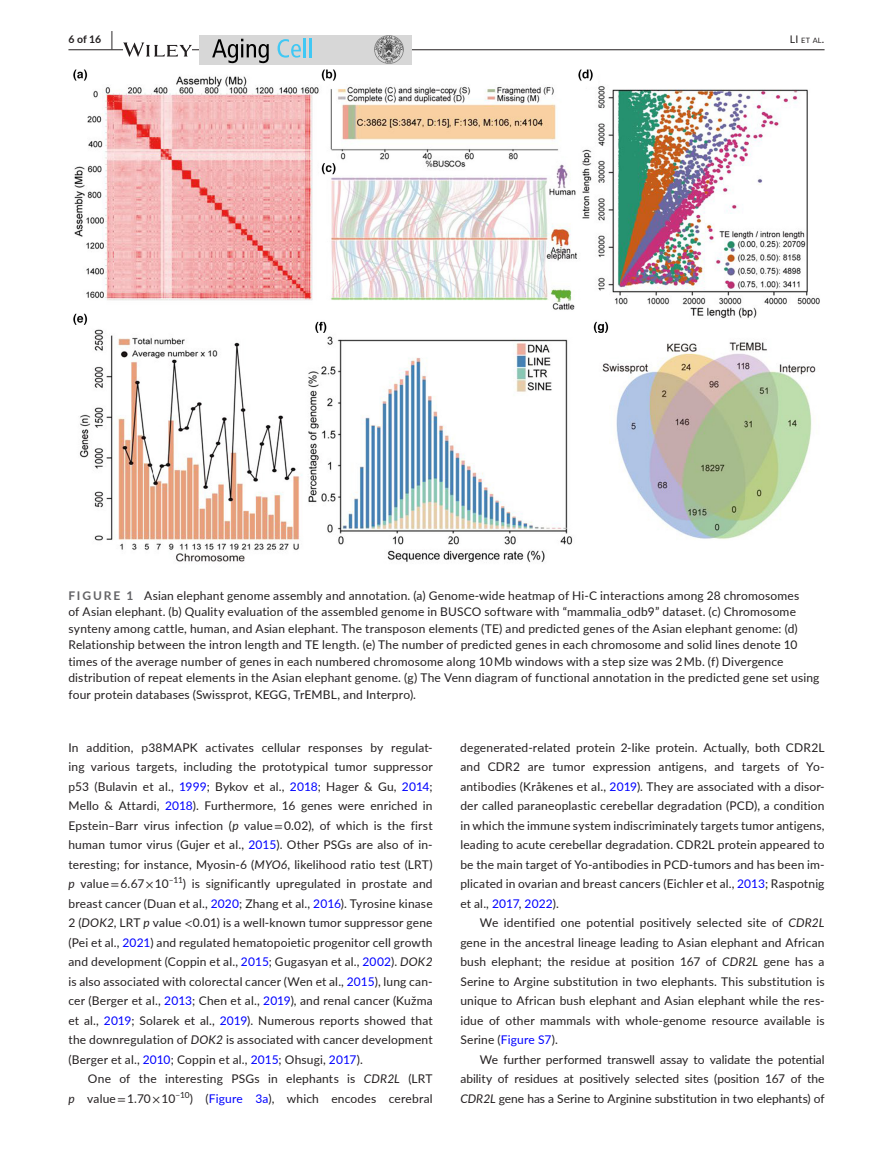
<style>
.page{position:relative;width:893px;height:1174px;background:#fff}
.page>*{position:absolute;margin:0;border:0;box-sizing:border-box;transform-origin:0 0}
.t1{font:12px/19.5px "Lato";letter-spacing:.015em;color:#231f20;text-align:justify}
.t2{font:700 10.5px "Lato";color:#231f20}
.t3{font:7.35px "Lato";color:#231f20}
.s1{font-size:19.5px}
.s2{font-size:10.5px}
.s3{font-weight:700;color:#636366}
.s4{color:#00f}
.s5{font-style:italic}
.s6{font-family:"STIX"}
</style>
<div class="page">
<hr style="left:68px;top:49px;width:756px;height:1px;background:#231f20">
<svg style="left:123px;top:42px;width:69px;height:15px"></svg>
<div style="left:200px;top:35px;width:212px;height:29px;background:#d7d7d7"></div>
<svg style="left:212px;top:39px;width:57px;height:24px"></svg>
<svg style="left:278px;top:38px;width:33px;height:20px"></svg>
<img style="left:375px;top:35px;width:28px;height:29px">
<img style="left:73px;top:69px;width:747px;height:494px">
<p class="t2" style="left:68px;top:31px;width:46px">6 of 16 <span class="s1">|</span></p>
<p class="t3" style="left:790px;top:35px;width:36px"><span class="s2">LI</span> et al<span class="s2">.</span></p>
<p class="t1" style="left:68px;top:586px;width:752px;line-height:16.5px;text-align:left"><span class="s3">FIGURE 1</span> Asian elephant genome assembly and annotation. (a) Genome-wide heatmap of Hi-C interactions among 28 chromosomes<br>of Asian elephant. (b) Quality evaluation of the assembled genome in BUSCO software with “mammalia_odb9” dataset. (c) Chromosome synteny among cattle, human, and Asian elephant. The transposon elements (TE) and predicted genes of the Asian elephant genome: (d)<br>Relationship between the intron length and TE length. (e) The number of predicted genes in each chromosome and solid lines denote 10 times of the average number of genes in each numbered chromosome along 10 Mb windows with a step size was 2 Mb. (f) Divergence distribution of repeat elements in the Asian elephant genome. (g) The Venn diagram of functional annotation in the predicted gene set using four protein databases (Swissprot, KEGG, TrEMBL, and Interpro).</p>
<p class="t1" style="left:68px;top:737px;width:366px">In addition, p38MAPK activates cellular responses by regulat&shy;ing various targets, including the prototypical tumor suppressor p53 (Bulavin et al., <span class="s4">1999</span>; Bykov et al., <span class="s4">2018</span>; Hager &amp; Gu, <span class="s4">2014</span>; Mello &amp; Attardi, <span class="s4">2018</span>). Furthermore, 16 genes were enriched in Epstein–Barr virus infection (<span class="s5">p</span> value <span class="s6">=</span> 0.02), of which is the first human tumor virus (Gujer et al., <span class="s4">2015</span>). Other PSGs are also of in&shy;teresting; for instance, Myosin-6 (<span class="s5">MYO6</span>, likelihood ratio test (LRT) <span class="s5">p</span> value <span class="s6">=</span> 6.67 <span class="s6">×</span> 10<sup>−11</sup>) is significantly upregulated in prostate and breast cancer (Duan et al., <span class="s4">2020</span>; Zhang et al., <span class="s4">2016</span>). Tyrosine kinase 2 (<span class="s5">DOK2</span>, LRT <span class="s5">p</span> value <span class="s6">&lt;</span>0.01) is a well-known tumor suppressor gene (Pei et al., <span class="s4">2021</span>) and regulated hematopoietic progenitor cell growth and development (Coppin et al., <span class="s4">2015</span>; Gugasyan et al., <span class="s4">2002</span>). <span class="s5">DOK2 </span>is also associated with colorectal cancer (Wen et al., <span class="s4">2015</span>), lung can&shy;cer (Berger et al., <span class="s4">2013</span>; Chen et al., <span class="s4">2019</span>), and renal cancer (Kužma et al., <span class="s4">2019</span>; Solarek et al., <span class="s4">2019</span>). Numerous reports showed that the downregulation of <span class="s5">DOK2</span> is associated with cancer development (Berger et al., <span class="s4">2010</span>; Coppin et al., <span class="s4">2015</span>; Ohsugi, <span class="s4">2017</span>).</p>
<p class="t1" style="left:68px;top:1068px;width:366px;text-align:right">One of the interesting PSGs in elephants is <span class="s5">CDR2L</span> (LRT<br><span class="s5">p</span> value <span class="s6">=</span> 1.70 <span class="s6">×</span> 10<sup>−10</sup>) (<span class="s4">Figure 3a</span>), which encodes cerebral</p>
<p class="t1" style="left:460px;top:737px;width:366px">degenerated-related protein 2-like protein. Actually, both CDR2L and CDR2 are tumor expression antigens, and targets of Yo&shy;antibodies (Kråkenes et al., <span class="s4">2019</span>). They are associated with a disor&shy;der called paraneoplastic cerebellar degradation (PCD), a condition in which the immune system indiscriminately targets tumor antigens, leading to acute cerebellar degradation. CDR2L protein appeared to be the main target of Yo-antibodies in PCD-tumors and has been im&shy;plicated in ovarian and breast cancers (Eichler et al., <span class="s4">2013</span>; Raspotnig et al., <span class="s4">2017</span>, <span class="s4">2022</span>).</p>
<p class="t1" style="left:460px;top:912px;width:366px;text-indent:19px">We identified one potential positively selected site of <span class="s5">CDR2L </span>gene in the ancestral lineage leading to Asian elephant and African bush elephant; the residue at position 167 of <span class="s5">CDR2L</span> gene has a Serine to Argine substitution in two elephants. This substitution is unique to African bush elephant and Asian elephant while the res&shy;idue of other mammals with whole-genome resource available is Serine (<span class="s4">Figure S7</span>).</p>
<p class="t1" style="left:460px;top:1049px;width:366px;text-indent:19px">We further performed transwell assay to validate the potential ability of residues at positively selected sites (position 167 of the <span class="s5">CDR2L</span> gene has a Serine to Arginine substitution in two elephants) of</p>
</div>
